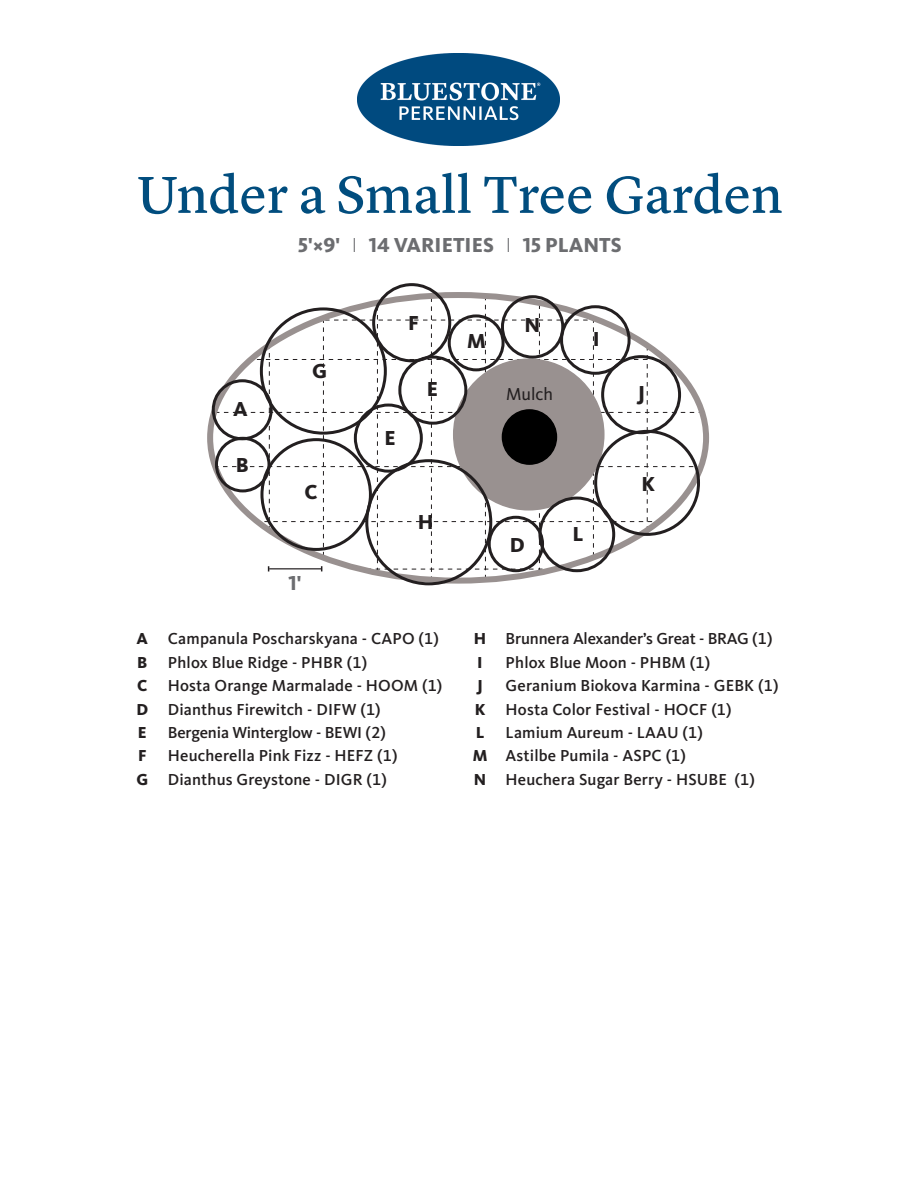
<style>
.page{position:relative;width:918px;height:1188px;background:#fff}
.page>*{position:absolute;margin:0;border:0;box-sizing:border-box;transform-origin:0 0}
.t1{font:54px "Lyon Text Regular No.2";color:#014d7e}
.t2{font:800 21px "Kievit OT";color:#6c6d70}
.t3{font:800 21px "Kievit OT";color:#231f20}
.t4{font:18px "Kievit OT";color:#231f20}
.t5{font:500 16.5px "Kievit OT";letter-spacing:.01em;color:#231f20}
.t6{font:500 16.5px "Kievit OT";letter-spacing:-.01em;color:#231f20}
.t7{font:800 16.5px "Kievit OT";color:#231f20}
.s1{font-weight:300}
</style>
<div class="page">
<img style="left:357px;top:53px;width:202px;height:93px">
<svg style="left:214px;top:296px;width:489px;height:284px"></svg>
<div style="left:454px;top:359px;width:150px;height:151px;background:#999190;border-radius:50%"></div>
<div style="left:502px;top:410px;width:54px;height:54px;background:#000;border-radius:50%"></div>
<div style="left:502px;top:409px;width:55px;height:56px;border:2px solid #000;border-radius:50%"></div>
<div style="left:601px;top:355px;width:80px;height:79px;border:3px solid #231f20;border-radius:50%"></div>
<div style="left:594px;top:430px;width:106px;height:106px;border:3px solid #231f20;border-radius:50%"></div>
<div style="left:538px;top:497px;width:77px;height:75px;border:3px solid #231f20;border-radius:50%"></div>
<div style="left:560px;top:305px;width:71px;height:70px;border:3px solid #231f20;border-radius:50%"></div>
<div style="left:501px;top:295px;width:63px;height:64px;border:3px solid #231f20;border-radius:50%"></div>
<div style="left:372px;top:283px;width:79px;height:79px;border:3px solid #231f20;border-radius:50%"></div>
<div style="left:448px;top:314px;width:57px;height:57px;border:3px solid #231f20;border-radius:50%"></div>
<div style="left:260px;top:438px;width:112px;height:113px;border:3px solid #231f20;border-radius:50%"></div>
<div style="left:212px;top:379px;width:61px;height:61px;border:3px solid #231f20;border-radius:50%"></div>
<div style="left:215px;top:437px;width:56px;height:55px;border:3px solid #231f20;border-radius:50%"></div>
<div style="left:398px;top:356px;width:69px;height:69px;border:3px solid #231f20;border-radius:50%"></div>
<div style="left:488px;top:516px;width:56px;height:56px;border:3px solid #231f20;border-radius:50%"></div>
<div style="left:365px;top:459px;width:127px;height:126px;border:3px solid #231f20;border-radius:50%"></div>
<div style="left:354px;top:404px;width:69px;height:69px;border:3px solid #231f20;border-radius:50%"></div>
<div style="left:260px;top:307px;width:127px;height:128px;border:3px solid #231f20;border-radius:50%"></div>
<p class="t1" style="left:137px;top:153px;width:647px">Under a Small Tree Garden</p>
<p class="t2" style="left:298px;top:232px;width:325px">5'×9' <span class="s1">I</span> 14 VARIETIES <span class="s1">I</span> 15 PLANTS</p>
<p class="t3" style="left:233px;top:396px;width:16px">A</p>
<p class="t3" style="left:236px;top:453px;width:14px">B</p>
<p class="t3" style="left:312px;top:358px;width:16px">G</p>
<p class="t3" style="left:304px;top:480px;width:14px">C</p>
<p class="t2" style="left:289px;top:571px;width:14px">1'</p>
<p class="t3" style="left:408px;top:310px;width:12px">F</p>
<p class="t3" style="left:385px;top:425px;width:13px">E</p>
<p class="t3" style="left:427px;top:376px;width:13px">E</p>
<p class="t3" style="left:418px;top:510px;width:17px">H</p>
<p class="t3" style="left:467px;top:328px;width:20px">M</p>
<p class="t3" style="left:525px;top:313px;width:17px">N</p>
<p class="t4" style="left:506px;top:383px;width:48px">Mulch</p>
<p class="t3" style="left:593px;top:327px;width:9px">I</p>
<p class="t3" style="left:510px;top:532px;width:17px">D</p>
<p class="t3" style="left:573px;top:522px;width:13px">L</p>
<p class="t3" style="left:638px;top:380px;width:9px">J</p>
<p class="t3" style="left:642px;top:472px;width:15px">K</p>
<p class="t7" style="left:137px;top:629px;width:13px">A</p>
<p class="t5" style="left:168px;top:629px;width:273px">Campanula Poscharskyana - CAPO (1)</p>
<p class="t7" style="left:474px;top:629px;width:14px">H</p>
<p class="t6" style="left:506px;top:629px;width:268px">Brunnera Alexander’s Great - BRAG (1)</p>
<p class="t7" style="left:137px;top:652px;width:12px">B</p>
<p class="t5" style="left:168px;top:653px;width:201px">Phlox Blue Ridge - PHBR (1)</p>
<p class="t7" style="left:477px;top:652px;width:7px">I</p>
<p class="t5" style="left:506px;top:653px;width:206px">Phlox Blue Moon - PHBM (1)</p>
<p class="t7" style="left:137px;top:676px;width:12px">C</p>
<p class="t5" style="left:168px;top:676px;width:276px">Hosta Orange Marmalade - HOOM (1)</p>
<p class="t7" style="left:477px;top:676px;width:7px">J</p>
<p class="t5" style="left:506px;top:676px;width:274px">Geranium Biokova Karmina - GEBK (1)</p>
<p class="t7" style="left:136px;top:699px;width:13px">D</p>
<p class="t5" style="left:168px;top:700px;width:214px">Dianthus Firewitch - DIFW (1)</p>
<p class="t7" style="left:475px;top:699px;width:12px">K</p>
<p class="t5" style="left:506px;top:700px;width:228px">Hosta Color Festival - HOCF (1)</p>
<p class="t7" style="left:138px;top:723px;width:10px">E</p>
<p class="t6" style="left:168px;top:723px;width:220px">Bergenia Winterglow - BEWI (2)</p>
<p class="t7" style="left:476px;top:723px;width:10px">L</p>
<p class="t5" style="left:506px;top:723px;width:199px">Lamium Aureum - LAAU (1)</p>
<p class="t7" style="left:138px;top:746px;width:10px">F</p>
<p class="t5" style="left:168px;top:746px;width:231px">Heucherella Pink Fizz - HEFZ (1)</p>
<p class="t7" style="left:473px;top:746px;width:16px">M</p>
<p class="t5" style="left:506px;top:746px;width:182px">Astilbe Pumila - ASPC (1)</p>
<p class="t7" style="left:136px;top:769px;width:13px">G</p>
<p class="t5" style="left:168px;top:770px;width:221px">Dianthus Greystone - DIGR (1)</p>
<p class="t7" style="left:474px;top:769px;width:14px">N</p>
<p class="t5" style="left:506px;top:770px;width:251px">Heuchera Sugar Berry - HSUBE (1)</p>
</div>
